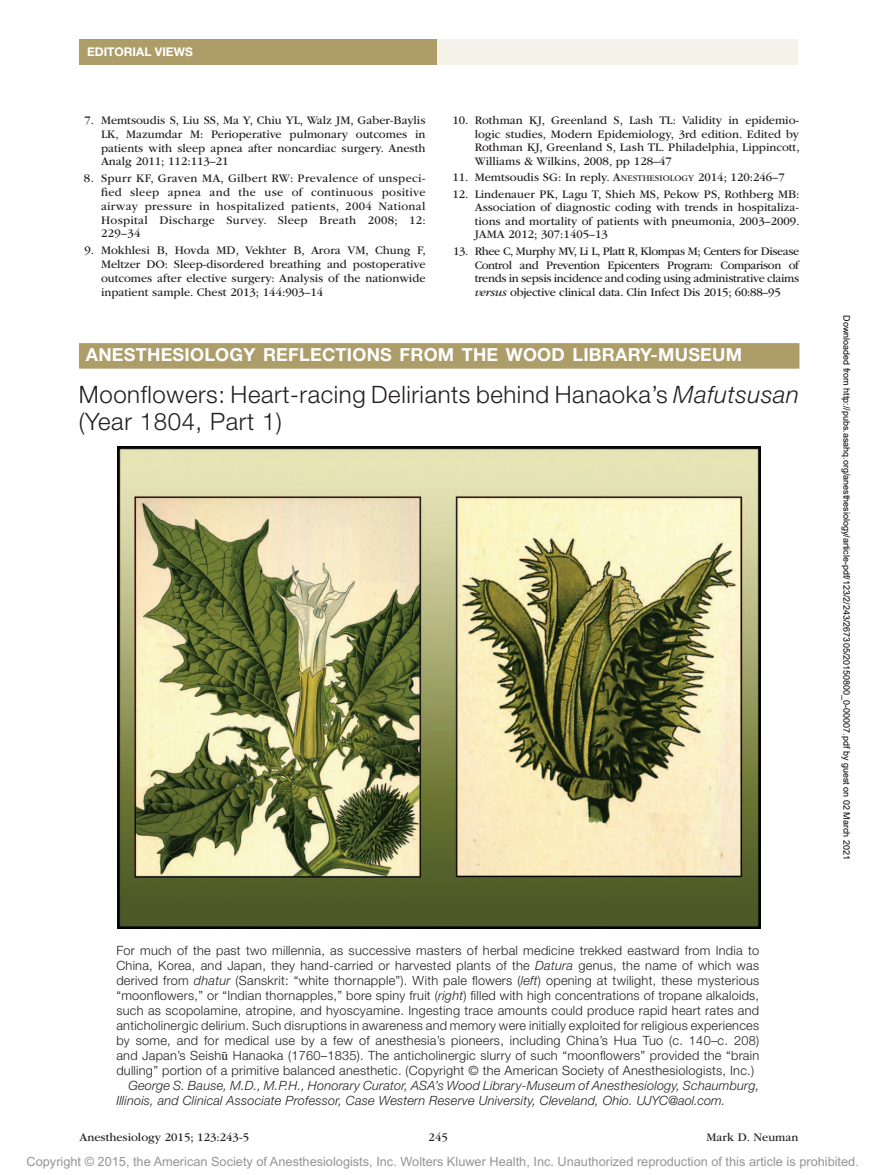
<style>
.page{position:relative;width:878px;height:1175px;background:#fff}
.page>*{position:absolute;margin:0;border:0;box-sizing:border-box;transform-origin:0 0}
.t1{font:300 24px/27px "Helvetica Neue";letter-spacing:.025em;color:#231f20}
.t2{font:700 18px "Helvetica Neue LT Std";letter-spacing:.015em;color:#fff}
.t3{font:300 12.75px/15px "Helvetica Neue";letter-spacing:.02em;color:#231f20;text-align:justify}
.t4{font:italic 300 12.75px/15px "Helvetica Neue";letter-spacing:.015em;color:#231f20}
.t5{font:12.75px "Arial MT Std";color:#939598}
.t6{font:12px/13.8px "ITC Garamond Std";color:#231f20;text-align:justify}
.t7{font:700 12px "Helvetica Neue LT Std";color:#fff}
.t8{font:9px "Arial";color:#000}
.s1{font-size:9px}
.s2{font-style:italic}
.s3{font-family:"Gandhari Unicode";font-weight:400}
</style>
<div class="page">
<div style="left:432px;top:39px;width:365px;height:26px;background:#f5f2ea"></div>
<div style="left:79px;top:39px;width:357px;height:25px;background:#ac9d69"></div>
<div style="left:79px;top:343px;width:720px;height:25px;background:#ac9d69"></div>
<img style="left:117px;top:446px;width:643px;height:482px">
<p class="t7" style="left:87px;top:44px;width:107px">EDITORIAL VIEWS</p>
<p class="t6" style="left:101px;top:113px;width:326px;text-indent:-16px">7. Memtsoudis S, Liu SS, Ma Y, Chiu YL, Walz JM, Gaber-Baylis LK, Mazumdar M: Perioperative pulmonary outcomes in patients with sleep apnea after noncardiac surgery. Anesth Analg 2011; 112:113–21</p>
<p class="t6" style="left:101px;top:172px;width:326px;text-indent:-17px">8. Spurr KF, Graven MA, Gilbert RW: Prevalence of unspeci&shy;fied sleep apnea and the use of continuous positive airway pressure in hospitalized patients, 2004 National Hospital Discharge Survey. Sleep Breath 2008; 12:<br>229–34</p>
<p class="t6" style="left:101px;top:244px;width:326px;text-indent:-16px">9. Mokhlesi B, Hovda MD, Vekhter B, Arora VM, Chung F, Meltzer DO: Sleep-disordered breathing and postoperative outcomes after elective surgery: Analysis of the nationwide inpatient sample. Chest 2013; 144:903–14</p>
<p class="t6" style="left:474px;top:114px;width:326px;text-indent:-22px">10. Rothman KJ, Greenland S, Lash TL: Validity in epidemio&shy;logic studies, Modern Epidemiology, 3rd edition. Edited by Rothman KJ, Greenland S, Lash TL. Philadelphia, Lippincott, Williams &amp; Wilkins, 2008, pp 128–47</p>
<p class="t6" style="left:452px;top:171px;width:196px">11. Memtsoudis SG: In reply. A<span class="s1">nesthesi</span></p>
<p class="t6" style="left:662px;top:171px;width:123px"><span class="s1">ology</span> 2014; 120:246–7</p>
<p class="t6" style="left:474px;top:187px;width:326px;text-indent:-22px">12. Lindenauer PK, Lagu T, Shieh MS, Pekow PS, Rothberg MB:<br>Association of diagnostic coding with trends in hospitaliza&shy;tions and mortality of patients with pneumonia, 2003–2009.<br>JAMA 2012; 307:1405–13</p>
<p class="t6" style="left:474px;top:244px;width:326px;text-indent:-22px">13. Rhee C, Murphy MV, Li L, Platt R, Klompas M; Centers for Disease Control and Prevention Epicenters Program: Comparison of trends in sepsis incidence and coding using administrative claims <span class="s2">versus</span> objective clinical data. Clin Infect Dis 2015; 60:88–95</p>
<h2 class="t2" style="left:86px;top:343px;width:657px">ANESTHESIOLOGY REFLECTIONS FROM THE WOOD LIBRARY-MUSEUM</h2>
<h1 class="t1" style="left:79px;top:380px;width:722px">Moonflowers: Heart-racing Deliriants behind Hanaoka’s <span class="s2">Mafutsusan </span>(Year 1804, Part 1)</h1>
<p class="t3" style="left:116px;top:943px;width:644px">For much of the past two millennia, as successive masters of herbal medicine trekked eastward from India to China, Korea, and Japan, they hand-carried or harvested plants of the <span class="s2">Datura</span> genus, the name of which was derived from <span class="s2">dhatur</span> (Sanskrit: “white thornapple”). With pale flowers (<span class="s2">left</span>) opening at twilight, these mysterious “moonflowers,” or “Indian thornapples,” bore spiny fruit (<span class="s2">right</span>) filled with high concentrations of tropane alkaloids, such as scopolamine, atropine, and hyoscyamine. Ingesting trace amounts could produce rapid heart rates and anticholinergic delirium. Such disruptions in awareness and memory were initially exploited for religious experiences by some, and for medical use by a few of anesthesia’s pioneers, including China’s Hua Tuo (c. 140–c. 208) and Japan’s Seish<span class="s3">ū</span> Hanaoka (1760–1835). The anticholinergic slurry of such “moonflowers” provided the “brain dulling” portion of a primitive balanced anesthetic. (Copyright © the American Society of Anesthesiologists, Inc.)</p>
<p class="t4" style="left:116px;top:1078px;width:644px;text-indent:12px">George S. Bause, M.D., M.P.H., Honorary Curator, ASA’s Wood Library-Museum of Anesthesiology, Schaumburg,<br>Illinois, and Clinical Associate Professor, Case Western Reserve University, Cleveland, Ohio. UJYC@aol.com.</p>
<p class="t6" style="left:80px;top:1130px;width:171px">Anesthesiology 2015; 123:243-5</p>
<p class="t6" style="left:428px;top:1130px;width:21px">245</p>
<p class="t6" style="left:706px;top:1130px;width:93px">Mark D. Neuman</p>
<p class="t8" style="left:850px;top:315px;width:546px;rotate:90deg">Downloaded from http://pubs.asahq.org/anesthesiology/article-pdf/123/2/243/267305/20150800_0-00007.pdf by guest on 02 March 2021</p>
<p class="t5" style="left:27px;top:1154px;width:833px">Copyright © 2015, the American Society of Anesthesiologists, Inc. Wolters Kluwer Health, Inc. Unauthorized reproduction of this article is prohibited.</p>
</div>
